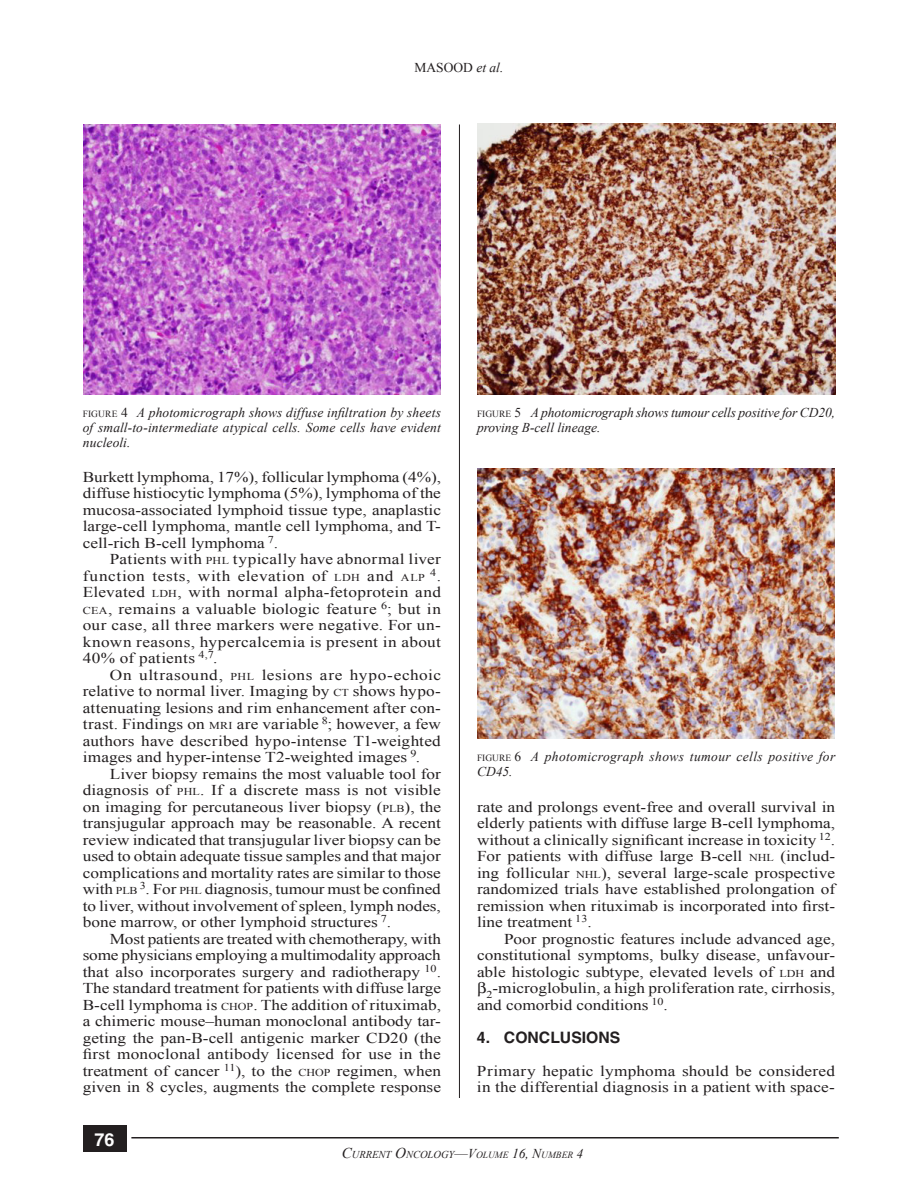
<style>
.page{position:relative;width:918px;height:1188px;background:#fff}
.page>*{position:absolute;margin:0;border:0;box-sizing:border-box;transform-origin:0 0}
.t1{font:700 18px "Helvetica";color:#fff}
.Subhead_1{font:700 15.75px "Helvetica";color:#231f20}
.Body_text{font:15px/16.5px "Times New Roman";color:#231f20;text-align:justify;scale:1.15 1}
.Body_text_1st_para{font:15px/16.5px "Times New Roman";letter-spacing:.01em;color:#231f20;scale:1.15 1}
.Body_text-2{font:15px/16.5px "Times New Roman";letter-spacing:.025em;color:#231f20;scale:1.15 1}
.t2{font:italic 13.5px/15px "Times New Roman";letter-spacing:.005em;color:#231f20;text-align:justify}
.t3{font:italic 13.5px/15px "Times New Roman";letter-spacing:.025em;color:#231f20}
.t4{font:13.5px "Times New Roman";color:#231f20}
.t5{font:italic 10.5px "Times New Roman";color:#231f20}
.Body_text-3{font:10.5px "Times New Roman";color:#231f20;scale:1.15 1}
.s1{font-style:italic}
.s2{font-style:normal;font-size:9.45px}
.s3{font-style:normal}
.s4{font-size:10.5px}
.s5{font-size:15px}
.s6{font-size:13.5px}
.s7{font-size:9.45px}
</style>
<div class="page">
<div style="left:83px;top:1125px;width:43px;height:27px;background:#231f20"></div>
<hr style="left:131px;top:1137px;width:708px;height:1px;background:#231f20">
<hr style="left:459px;top:124px;width:1px;height:974px;background:#231f20">
<img style="left:83px;top:125px;width:358px;height:270px">
<img style="left:477px;top:468px;width:357px;height:270px">
<img style="left:477px;top:124px;width:358px;height:270px">
<p class="t4" style="left:415px;top:60px;width:90px">MASOOD <span class="s1">et al.</span></p>
<p class="t2" style="left:83px;top:405px;width:360px"><span class="s2">FIGURE</span> <span class="s3">4</span> A photomicrograph shows diffuse infiltration by sheets of small-to-intermediate atypical cells. Some cells have evident nucleoli.</p>
<p class="Body_text" style="left:83px;top:468px;width:313px">Burkett lymphoma, 17%), follicular lymphoma (4%), diffuse histiocytic lymphoma (5%), lymphoma of the mucosa-associated lymphoid tissue type, anaplastic large-cell lymphoma, mantle cell lymphoma, and T&shy;cell-rich B-cell lymphoma <sup>7</sup>.</p>
<p class="Body_text-2" style="left:83px;top:551px;width:313px;text-indent:27px">Patients with <span class="s4">PHL</span> typically have abnormal liver function tests, with elevation of <span class="s4">LDH</span> and <span class="s4">ALP</span></p>
<p class="Body_text-3" style="left:430px;top:566px;width:11px">4<span class="s5">.</span></p>
<p class="Body_text" style="left:83px;top:584px;width:313px">Elevated <span class="s4">LDH</span>, with normal alpha-fetoprotein and <span class="s4">CEA</span>, remains a valuable biologic feature <sup>6</sup>; but in our case, all three markers were negative. For un&shy;known reasons, hypercalcemia is present in about 40% of patients <sup>4,7</sup>.</p>
<p class="Body_text" style="left:83px;top:666px;width:313px;text-indent:27px">On ultrasound, <span class="s4">PHL</span> lesions are hypo-echoic relative to normal liver. Imaging by <span class="s4">CT</span> shows hypo&shy;attenuating lesions and rim enhancement after con&shy;trast. Findings on <span class="s4">MRI</span> are variable <sup>8</sup>; however, a few authors have described hypo-intense T1-weighted images and hyper-intense T2-weighted images <sup>9</sup>.</p>
<p class="Body_text" style="left:83px;top:765px;width:313px;text-indent:27px">Liver biopsy remains the most valuable tool for diagnosis of <span class="s4">PHL</span>. If a discrete mass is not visible on imaging for percutaneous liver biopsy (<span class="s4">PLB</span>), the transjugular approach may be reasonable. A recent review indicated that transjugular liver biopsy can be used to obtain adequate tissue samples and that major complications and mortality rates are similar to those with <span class="s4">PLB</span> <sup>3</sup>. For <span class="s4">PHL</span> diagnosis, tumour must be confined to liver, without involvement of spleen, lymph nodes, bone marrow, or other lymphoid structures <sup>7</sup>.</p>
<p class="Body_text" style="left:83px;top:930px;width:313px;text-indent:27px">Most patients are treated with chemotherapy, with some physicians employing a multimodality approach that also incorporates surgery and radiotherapy <sup>10</sup>.<br>The standard treatment for patients with diffuse large B-cell lymphoma is <span class="s4">CHOP</span>. The addition of rituximab, a chimeric mouse–human monoclonal antibody tar&shy;geting the pan-B-cell antigenic marker CD20 (the first monoclonal antibody licensed for use in the treatment of cancer <sup>11</sup>), to the <span class="s4">CHOP</span> regimen, when given in 8 cycles, augments the complete response</p>
<p class="t2" style="left:477px;top:405px;width:360px"><span class="s2">FIGURE</span> <span class="s3">5</span> A photomicrograph shows tumour cells positive for CD20, proving B-cell lineage.</p>
<p class="t3" style="left:477px;top:748px;width:360px"><span class="s2">FIGURE</span> <span class="s3">6</span> A photomicrograph shows tumour cells positive for<br>CD45.</p>
<p class="Body_text" style="left:477px;top:799px;width:313px">rate and prolongs event-free and overall survival in elderly patients with diffuse large B-cell lymphoma, without a clinically significant increase in toxicity <sup>12</sup>.<br>For patients with diffuse large B-cell <span class="s4">NHL</span> (includ&shy;ing follicular <span class="s4">NHL</span>), several large-scale prospective randomized trials have established prolongation of remission when rituximab is incorporated into first&shy;line treatment <sup>13</sup>.</p>
<p class="Body_text" style="left:504px;top:931px;width:289px">Poor prognostic features include advanced age,</p>
<p class="Body_text" style="left:477px;top:947px;width:313px">constitutional symptoms, bulky disease, unfavour-</p>
<p class="Body_text" style="left:477px;top:964px;width:313px">able histologic subtype, elevated levels of <span class="s4">LDH</span> and</p>
<p class="Body_text" style="left:486px;top:980px;width:305px"><sub>2</sub>-microglobulin, a high proliferation rate, cirrhosis,</p>
<p class="Body_text" style="left:477px;top:997px;width:168px">and comorbid conditions <sup>10</sup>.</p>
<p class="Subhead_1" style="left:477px;top:1028px;width:145px">4. CONCLUSIONS</p>
<p class="Body_text_1st_para" style="left:477px;top:1063px;width:313px">Primary hepatic lymphoma should be considered in the differential diagnosis in a patient with space-</p>
<p class="t1" style="left:95px;top:1128px;width:22px">76</p>
<p class="t5" style="left:342px;top:1148px;width:243px"><span class="s5">C</span>URRENT <span class="s5">O</span>NCOLOGY<span class="s5">—</span><span class="s6">V</span><span class="s7">OLUME</span> <span class="s6">16, N</span><span class="s7">UMBER</span> <span class="s6">4</span></p>
</div>
